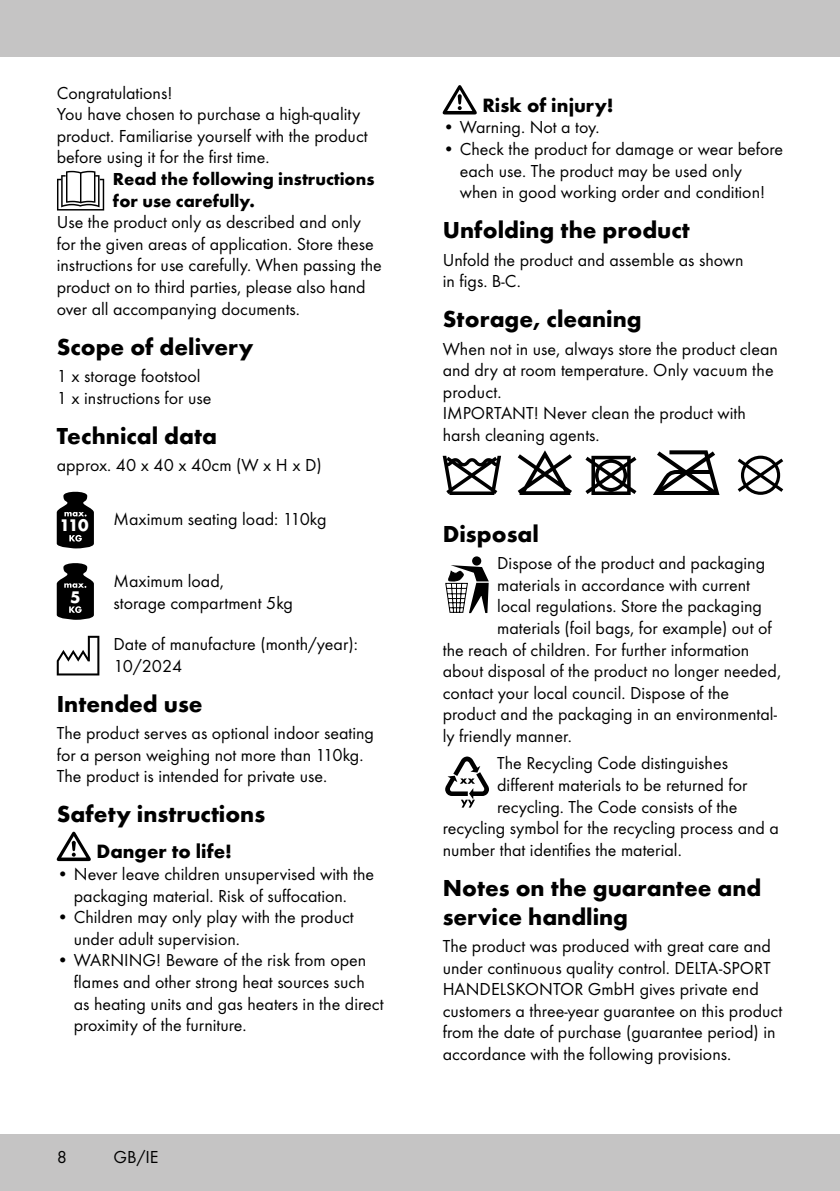
<style>
.page{position:relative;width:840px;height:1191px;background:#fff}
.page>*{position:absolute;margin:0;border:0;box-sizing:border-box;transform-origin:0 0}
.t1{font:700 24px/28.8px "Futura TOT";color:#000}
.t2{font:700 20px "Futura TOT";color:#000}
.t3{font:18px/21.6px "Futura TOT Boo";color:#000}
.t4{font:700 18px/21.6px "Futura TOT";color:#000}
.t5{font:700 17.4px "Futura TOT";color:#fff}
</style>
<div class="page">
<div style="left:0;top:1134px;width:839px;height:57px;background:#c5c4c4"></div>
<div style="left:0;top:0;width:839px;height:57px;background:#c5c4c4"></div>
<svg style="left:57px;top:171px;width:47px;height:39px"></svg>
<svg style="left:57px;top:492px;width:37px;height:56px;background:#313131"></svg>
<svg style="left:57px;top:563px;width:37px;height:57px;background:#343434"></svg>
<svg style="left:57px;top:636px;width:42px;height:39px"></svg>
<svg style="left:57px;top:831px;width:34px;height:30px"></svg>
<svg style="left:442px;top:85px;width:34px;height:29px"></svg>
<svg style="left:517px;top:450px;width:54px;height:45px"></svg>
<svg style="left:585px;top:456px;width:51px;height:39px"></svg>
<svg style="left:653px;top:450px;width:66px;height:45px"></svg>
<svg style="left:737px;top:455px;width:45px;height:40px"></svg>
<svg style="left:442px;top:456px;width:59px;height:39px"></svg>
<div style="left:472px;top:556px;width:9px;height:9px;background:#000;border-radius:50%"></div>
<svg style="left:445px;top:565px;width:43px;height:48px"></svg>
<svg style="left:445px;top:756px;width:43px;height:51px"></svg>
<p class="t3" style="left:57px;top:82px;width:312px">Congratulations!<br>You have chosen to purchase a high-quality product. Familiarise yourself with the product before using it for the first time.</p>
<p class="t4" style="left:113px;top:168px;width:263px">Read the following instructions for use carefully.</p>
<p class="t3" style="left:57px;top:211px;width:326px">Use the product only as described and only for the given areas of application. Store these instructions for use carefully. When passing the product on to third parties, please also hand over all accompanying documents.</p>
<h1 class="t1" style="left:57px;top:332px;width:198px">Scope of delivery</h1>
<p class="t3" style="left:57px;top:365px;width:156px">1 x storage footstool<br>1 x instructions for use</p>
<h1 class="t1" style="left:57px;top:421px;width:162px">Technical data</h1>
<p class="t3" style="left:57px;top:454px;width:266px">approx. 40 x 40 x 40cm (W x H x D)</p>
<p class="t5" style="left:60px;top:515px;width:30px">110</p>
<p class="t3" style="left:113px;top:508px;width:214px">Maximum seating load: 110kg</p>
<p class="t3" style="left:113px;top:570px;width:181px">Maximum load,<br>storage compartment 5kg</p>
<p class="t3" style="left:113px;top:633px;width:245px">Date of manufacture (month/year):<br>10/2024</p>
<h1 class="t1" style="left:57px;top:689px;width:147px">Intended use</h1>
<p class="t3" style="left:57px;top:722px;width:318px">The product serves as optional indoor seating for a person weighing not more than 110kg.<br>The product is intended for private use.</p>
<h1 class="t1" style="left:57px;top:799px;width:210px">Safety instructions</h1>
<p class="t2" style="left:96px;top:839px;width:137px">Danger to life!</p>
<p class="t3" style="left:57px;top:863px;width:319px;text-align:center">• Never leave children unsupervised with the packaging material. Risk of suffocation.</p>
<p class="t3" style="left:74px;top:906px;width:281px;text-indent:-17px">• Children may only play with the product under adult supervision.</p>
<p class="t3" style="left:74px;top:949px;width:311px;text-indent:-17px">• WARNING! Beware of the risk from open flames and other strong heat sources such as heating units and gas heaters in the direct proximity of the furniture.</p>
<p class="t5" style="left:70px;top:586px;width:12px">5</p>
<p class="t3" style="left:57px;top:1146px;width:12px">8</p>
<p class="t3" style="left:113px;top:1146px;width:47px">GB/IE</p>
<p class="t2" style="left:482px;top:93px;width:133px">Risk of injury!</p>
<p class="t3" style="left:442px;top:116px;width:158px">• Warning. Not a toy.</p>
<p class="t3" style="left:459px;top:138px;width:325px;text-indent:-17px">• Check the product for damage or wear before each use. The product may be used only when in good working order and condition!</p>
<h1 class="t1" style="left:442px;top:215px;width:248px">Unfolding the product</h1>
<p class="t3" style="left:442px;top:249px;width:302px">Unfold the product and assemble as shown in figs. B-C.</p>
<h1 class="t1" style="left:442px;top:304px;width:200px">Storage, cleaning</h1>
<p class="t3" style="left:442px;top:338px;width:336px">When not in use, always store the product clean and dry at room temperature. Only vacuum the product.<br>IMPORTANT! Never clean the product with harsh cleaning agents.</p>
<h1 class="t1" style="left:442px;top:519px;width:98px">Disposal</h1>
<p class="t3" style="left:497px;top:552px;width:269px">Dispose of the product and packaging</p>
<p class="t3" style="left:497px;top:574px;width:254px">materials in accordance with current</p>
<p class="t3" style="left:497px;top:595px;width:266px">local regulations. Store the packaging</p>
<p class="t3" style="left:497px;top:617px;width:276px">materials (foil bags, for example) out of</p>
<p class="t3" style="left:442px;top:638px;width:308px">the reach of children. For further information</p>
<p class="t3" style="left:442px;top:660px;width:340px">about disposal of the product no longer needed,</p>
<p class="t3" style="left:442px;top:682px;width:288px">contact your local council. Dispose of the</p>
<p class="t3" style="left:442px;top:703px;width:335px">product and the packaging in an environmental-</p>
<p class="t3" style="left:442px;top:725px;width:131px">ly friendly manner.</p>
<p class="t3" style="left:497px;top:752px;width:232px">The Recycling Code distinguishes</p>
<p class="t3" style="left:497px;top:774px;width:252px">different materials to be returned for</p>
<p class="t3" style="left:497px;top:795px;width:242px">recycling. The Code consists of the</p>
<p class="t3" style="left:442px;top:817px;width:337px">recycling symbol for the recycling process and a</p>
<p class="t3" style="left:442px;top:839px;width:240px">number that identifies the material.</p>
<h1 class="t1" style="left:442px;top:873px;width:320px">Notes on the guarantee and service handling</h1>
<p class="t3" style="left:442px;top:935px;width:341px">The product was produced with great care and under continuous quality control. DELTA-SPORT HANDELSKONTOR GmbH gives private end customers a three-year guarantee on this product from the date of purchase (guarantee period) in accordance with the following provisions.</p>
</div>
